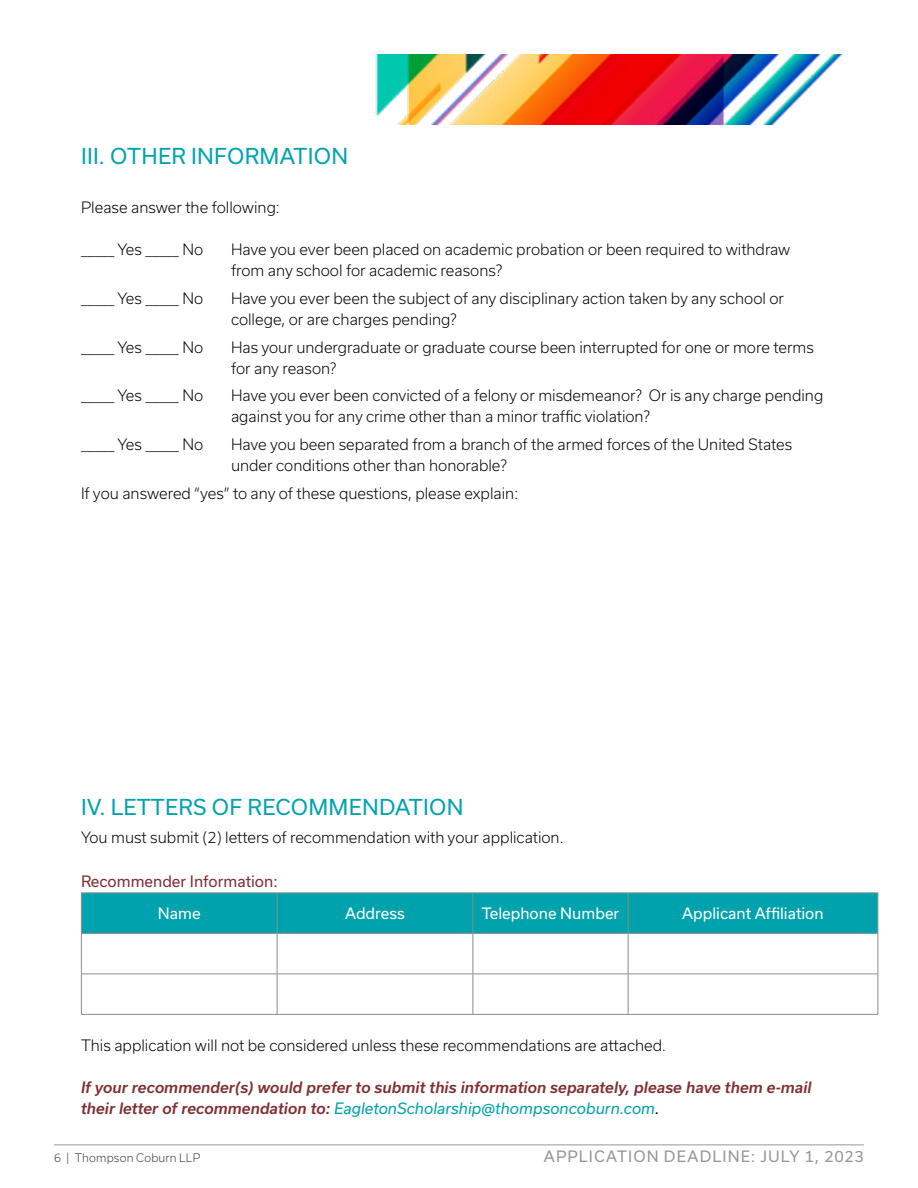
<style>
.page{position:relative;width:918px;height:1188px;background:#fff}
.page>*{position:absolute;margin:0;border:0;box-sizing:border-box;transform-origin:0 0}
.t1{font:21px "Usual";letter-spacing:.015em;color:#00a3ad}
.t2{font:300 15px/21px "Usual";color:#000}
.t3{font:italic 500 15px/21px "Usual";color:#7f3035}
.t4{font:15px "Usual";color:#fff}
.t5{font:15px "Usual";letter-spacing:.075em;color:#959898}
.t6{font:15px "Usual";color:#7f3035}
.t7{font:300 11.25px "Usual";letter-spacing:.015em;color:#414042}
.s1{font-weight:400;color:#00a3ad}
.s2{font-weight:400;color:#000}
</style>
<div class="page">
<img style="left:375px;top:54px;width:468px;height:70px">
<hr style="left:54px;top:1144px;width:810px;height:1px;background:#959898">
<div style="left:82px;top:893px;width:796px;height:40px;background:#00a3ad"></div>
<hr style="left:81px;top:893px;width:1px;height:40px;background:#898d8d">
<hr style="left:81px;top:892px;width:196px;height:1px;background:#898d8d">
<hr style="left:277px;top:892px;width:196px;height:1px;background:#898d8d">
<hr style="left:473px;top:892px;width:155px;height:1px;background:#898d8d">
<hr style="left:628px;top:892px;width:250px;height:1px;background:#898d8d">
<hr style="left:277px;top:893px;width:1px;height:40px;background:#898d8d">
<hr style="left:472px;top:893px;width:1px;height:40px;background:#898d8d">
<hr style="left:628px;top:893px;width:1px;height:40px;background:#898d8d">
<hr style="left:878px;top:893px;width:1px;height:40px;background:#898d8d">
<hr style="left:81px;top:934px;width:1px;height:40px;background:#898d8d">
<hr style="left:81px;top:974px;width:1px;height:40px;background:#898d8d">
<hr style="left:81px;top:933px;width:196px;height:1px;background:#898d8d">
<hr style="left:277px;top:933px;width:196px;height:1px;background:#898d8d">
<hr style="left:473px;top:933px;width:155px;height:1px;background:#898d8d">
<hr style="left:628px;top:933px;width:250px;height:1px;background:#898d8d">
<hr style="left:277px;top:934px;width:1px;height:40px;background:#898d8d">
<hr style="left:472px;top:934px;width:1px;height:40px;background:#898d8d">
<hr style="left:628px;top:934px;width:1px;height:40px;background:#898d8d">
<hr style="left:878px;top:934px;width:1px;height:40px;background:#898d8d">
<hr style="left:277px;top:974px;width:1px;height:40px;background:#898d8d">
<hr style="left:472px;top:974px;width:1px;height:40px;background:#898d8d">
<hr style="left:628px;top:974px;width:1px;height:40px;background:#898d8d">
<hr style="left:878px;top:974px;width:1px;height:40px;background:#898d8d">
<hr style="left:81px;top:974px;width:196px;height:1px;background:#898d8d">
<hr style="left:277px;top:974px;width:196px;height:1px;background:#898d8d">
<hr style="left:473px;top:974px;width:155px;height:1px;background:#898d8d">
<hr style="left:628px;top:974px;width:250px;height:1px;background:#898d8d">
<hr style="left:81px;top:1014px;width:196px;height:1px;background:#898d8d">
<hr style="left:277px;top:1014px;width:196px;height:1px;background:#898d8d">
<hr style="left:473px;top:1014px;width:155px;height:1px;background:#898d8d">
<hr style="left:628px;top:1014px;width:250px;height:1px;background:#898d8d">
<h1 class="t1" style="left:81px;top:144px;width:269px">III. OTHER INFORMATION</h1>
<p class="t2" style="left:81px;top:197px;width:200px">Please answer the following:</p>
<p class="t2" style="left:81px;top:239px;width:124px">_____ Yes _____ No</p>
<p class="t2" style="left:231px;top:239px;width:561px">Have you ever been placed on academic probation or been required to withdraw from any school for academic reasons?</p>
<p class="t2" style="left:81px;top:288px;width:124px">_____ Yes _____ No</p>
<p class="t2" style="left:231px;top:288px;width:555px">Have you ever been the subject of any disciplinary action taken by any school or college, or are charges pending?</p>
<p class="t2" style="left:81px;top:336px;width:124px">_____ Yes _____ No</p>
<p class="t2" style="left:231px;top:336px;width:584px">Has your undergraduate or graduate course been interrupted for one or more terms for any reason?</p>
<p class="t2" style="left:81px;top:385px;width:124px">_____ Yes _____ No</p>
<p class="t2" style="left:231px;top:385px;width:594px">Have you ever been convicted of a felony or misdemeanor? Or is any charge pending against you for any crime other than a minor traffic violation?</p>
<p class="t2" style="left:81px;top:434px;width:124px">_____ Yes _____ No</p>
<p class="t2" style="left:231px;top:434px;width:563px">Have you been separated from a branch of the armed forces of the United States under conditions other than honorable?</p>
<p class="t2" style="left:81px;top:483px;width:439px">If you answered “yes” to any of these questions, please explain:</p>
<h1 class="t1" style="left:81px;top:795px;width:384px">IV. LETTERS OF RECOMMENDATION</h1>
<p class="t2" style="left:81px;top:827px;width:484px">You must submit (2) letters of recommendation with your application.</p>
<p class="t6" style="left:81px;top:872px;width:198px">Recommender Information:</p>
<p class="t4" style="left:158px;top:905px;width:44px">Name</p>
<p class="t4" style="left:345px;top:905px;width:61px">Address</p>
<p class="t4" style="left:482px;top:905px;width:139px">Telephone Number</p>
<p class="t4" style="left:682px;top:905px;width:143px">Applicant Affiliation</p>
<p class="t2" style="left:81px;top:1035px;width:586px">This application will not be considered unless these recommendations are attached.</p>
<p class="t3" style="left:81px;top:1077px;width:732px">If your recommender(s) would prefer to submit this information separately, please have them e-mail their letter of recommendation to: <span class="s1">EagletonScholarship@thompsoncoburn.com</span><span class="s2">.</span></p>
<p class="t7" style="left:54px;top:1151px;width:148px">6 | Thompson Coburn LLP</p>
<p class="t5" style="left:544px;top:1148px;width:322px">APPLICATION DEADLINE: JULY 1, 2023</p>
</div>
